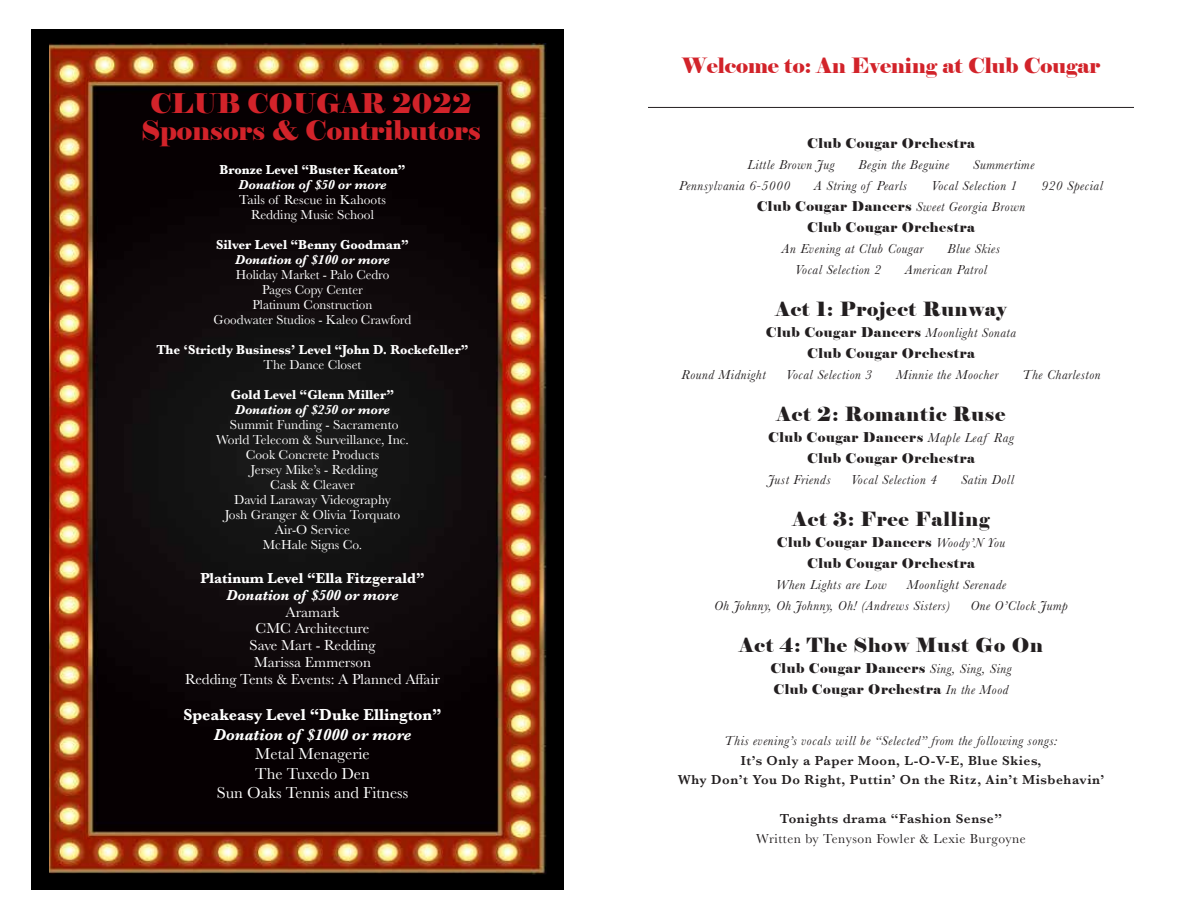
<style>
.page{position:relative;width:1188px;height:918px;background:#fff}
.page>*{position:absolute;margin:0;border:0;box-sizing:border-box;transform-origin:0 0}
.t1{font:27px/27px "Elephant";color:#d2232a;text-align:center}
.t2{font:21px "Elephant";color:#d2232a}
.t3{font:19.5px "Elephant";letter-spacing:.04em;color:#231f20}
.t4{font:16.5px/19.5px "Baskerville";color:#fff;text-align:center}
.t5{font:700 16.5px "Baskerville";color:#fff}
.t6{font:italic 700 16.5px "Baskerville";color:#fff}
.t7{font:15px/16.8px "Baskerville";color:#fff;text-align:center}
.t8{font:700 15px "Baskerville";color:#fff}
.t9{font:italic 700 15px "Baskerville";color:#fff}
.t10{font:italic 13.5px/21px "Baskerville";letter-spacing:.04em;color:#231f20}
.t11{font:13.5px/15px "Baskerville";color:#fff;text-align:center}
.t12{font:13.5px/21px "Elephant";letter-spacing:.04em;color:#231f20;text-align:center}
.t13{font:700 13.5px "Baskerville";color:#fff}
.t14{font:600 13.5px/19.5px "Baskerville";letter-spacing:.04em;color:#231f20;text-align:center}
.t15{font:italic 700 13.5px "Baskerville";color:#fff}
.t16{font:13.5px "Baskerville";letter-spacing:.04em;color:#231f20}
.s1{font-family:"Baskerville";font-style:italic}
</style>
<div class="page">
<div style="left:31px;top:29px;width:533px;height:861px;background:#000"></div>
<img style="left:50px;top:44px;width:497px;height:831px">
<hr style="left:648px;top:107px;width:486px;height:1px;background:#231f20">
<h1 class="t1" style="left:141px;top:90px;width:341px">CLUB COUGAR 2022<br>Sponsors &amp; Contributors</h1>
<p class="t13" style="left:219px;top:160px;width:188px">Bronze Level “Buster Keaton”</p>
<p class="t15" style="left:239px;top:175px;width:149px">Donation of $50 or more</p>
<p class="t11" style="left:239px;top:192px;width:148px">Tails of Rescue in Kahoots<br>Redding Music School</p>
<p class="t13" style="left:216px;top:235px;width:194px">Silver Level “Benny Goodman”</p>
<p class="t15" style="left:235px;top:250px;width:156px">Donation of $100 or more</p>
<p class="t11" style="left:214px;top:267px;width:199px">Holiday Market - Palo Cedro<br>Pages Copy Center<br>Platinum Construction<br>Goodwater Studios - Kaleo Crawford</p>
<p class="t13" style="left:156px;top:340px;width:314px">The ‘Strictly Business’ Level “John D. Rockefeller”</p>
<p class="t11" style="left:264px;top:357px;width:99px">The Dance Closet</p>
<p class="t13" style="left:231px;top:385px;width:165px">Gold Level “Glenn Miller”</p>
<p class="t15" style="left:235px;top:400px;width:156px">Donation of $250 or more</p>
<p class="t11" style="left:216px;top:417px;width:194px">Summit Funding - Sacramento<br>World Telecom &amp; Surveillance, Inc.<br>Cook Concrete Products<br>Jersey Mike’s - Redding<br>Cask &amp; Cleaver<br>David Laraway Videography<br>Josh Granger &amp; Olivia Torquato<br>Air-O Service<br>McHale Signs Co.</p>
<p class="t8" style="left:200px;top:567px;width:226px">Platinum Level “Ella Fitzgerald”</p>
<p class="t9" style="left:227px;top:584px;width:173px">Donation of $500 or more</p>
<p class="t7" style="left:185px;top:604px;width:256px">Aramark<br>CMC Architecture<br>Save Mart - Redding<br>Marissa Emmerson<br>Redding Tents &amp; Events: A Planned Affair</p>
<p class="t5" style="left:183px;top:704px;width:260px">Speakeasy Level “Duke Ellington”</p>
<p class="t6" style="left:214px;top:723px;width:199px">Donation of $1000 or more</p>
<p class="t4" style="left:217px;top:745px;width:193px">Metal Menagerie<br>The Tuxedo Den<br>Sun Oaks Tennis and Fitness</p>
<h2 class="t2" style="left:682px;top:52px;width:420px">Welcome to: An Evening at Club Cougar</h2>
<p class="t12" style="left:807px;top:133px;width:169px">Club Cougar Orchestra</p>
<p class="t10" style="left:748px;top:154px;width:89px">Little Brown Jug</p>
<p class="t10" style="left:859px;top:154px;width:92px">Begin the Beguine</p>
<p class="t10" style="left:973px;top:154px;width:63px">Summertime</p>
<p class="t10" style="left:679px;top:175px;width:113px">Pennsylvania 6-5000</p>
<p class="t10" style="left:814px;top:175px;width:94px">A String of Pearls</p>
<p class="t10" style="left:931px;top:175px;width:88px">Vocal Selection 1</p>
<p class="t10" style="left:1041px;top:175px;width:63px">920 Special</p>
<p class="t12" style="left:757px;top:196px;width:270px">Club Cougar Dancers <span class="s1">Sweet Georgia Brown<br></span>Club Cougar Orchestra</p>
<p class="t10" style="left:782px;top:238px;width:143px">An Evening at Club Cougar</p>
<p class="t10" style="left:948px;top:238px;width:54px">Blue Skies</p>
<p class="t10" style="left:795px;top:259px;width:88px">Vocal Selection 2</p>
<p class="t10" style="left:905px;top:259px;width:83px">American Patrol</p>
<h3 class="t3" style="left:775px;top:297px;width:233px">Act 1: Project Runway</h3>
<p class="t12" style="left:766px;top:322px;width:252px">Club Cougar Dancers <span class="s1">Moonlight Sonata<br></span>Club Cougar Orchestra</p>
<p class="t10" style="left:681px;top:364px;width:86px">Round Midnight</p>
<p class="t10" style="left:786px;top:364px;width:88px">Vocal Selection 3</p>
<p class="t10" style="left:896px;top:364px;width:104px">Minnie the Moocher</p>
<p class="t10" style="left:1022px;top:364px;width:80px">The Charleston</p>
<h3 class="t3" style="left:776px;top:402px;width:231px">Act 2: Romantic Ruse</h3>
<p class="t12" style="left:768px;top:427px;width:247px">Club Cougar Dancers <span class="s1">Maple Leaf Rag<br></span>Club Cougar Orchestra</p>
<p class="t10" style="left:768px;top:469px;width:64px">Just Friends</p>
<p class="t10" style="left:851px;top:469px;width:88px">Vocal Selection 4</p>
<p class="t10" style="left:961px;top:469px;width:54px">Satin Doll</p>
<h3 class="t3" style="left:792px;top:507px;width:199px">Act 3: Free Falling</h3>
<p class="t12" style="left:777px;top:532px;width:230px">Club Cougar Dancers <span class="s1">Woody’N You<br></span>Club Cougar Orchestra</p>
<p class="t10" style="left:776px;top:574px;width:113px">When Lights are Low</p>
<p class="t10" style="left:714px;top:574px;width:294px;text-indent:193px">Moonlight Serenade<br>Oh Johnny, Oh Johnny, Oh! (Andrews Sisters)</p>
<p class="t10" style="left:970px;top:595px;width:99px">One O’Clock Jump</p>
<h3 class="t3" style="left:739px;top:633px;width:305px">Act 4: The Show Must Go On</h3>
<p class="t12" style="left:770px;top:658px;width:243px;text-align:left">Club Cougar Dancers <span class="s1">Sing, Sing, Sing<br></span>Club Cougar Orchestra <span class="s1">In the Mood</span></p>
<p class="t10" style="left:725px;top:730px;width:334px">This evening’s vocals will be “Selected” from the following songs:</p>
<p class="t14" style="left:678px;top:750px;width:428px">It’s Only a Paper Moon, L-O-V-E, Blue Skies,<br>Why Don’t You Do Right, Puttin’ On the Ritz, Ain’t Misbehavin’</p>
<p class="t14" style="left:780px;top:809px;width:223px">Tonights drama “Fashion Sense”</p>
<p class="t16" style="left:756px;top:830px;width:271px">Written by Tenyson Fowler &amp; Lexie Burgoyne</p>
</div>
